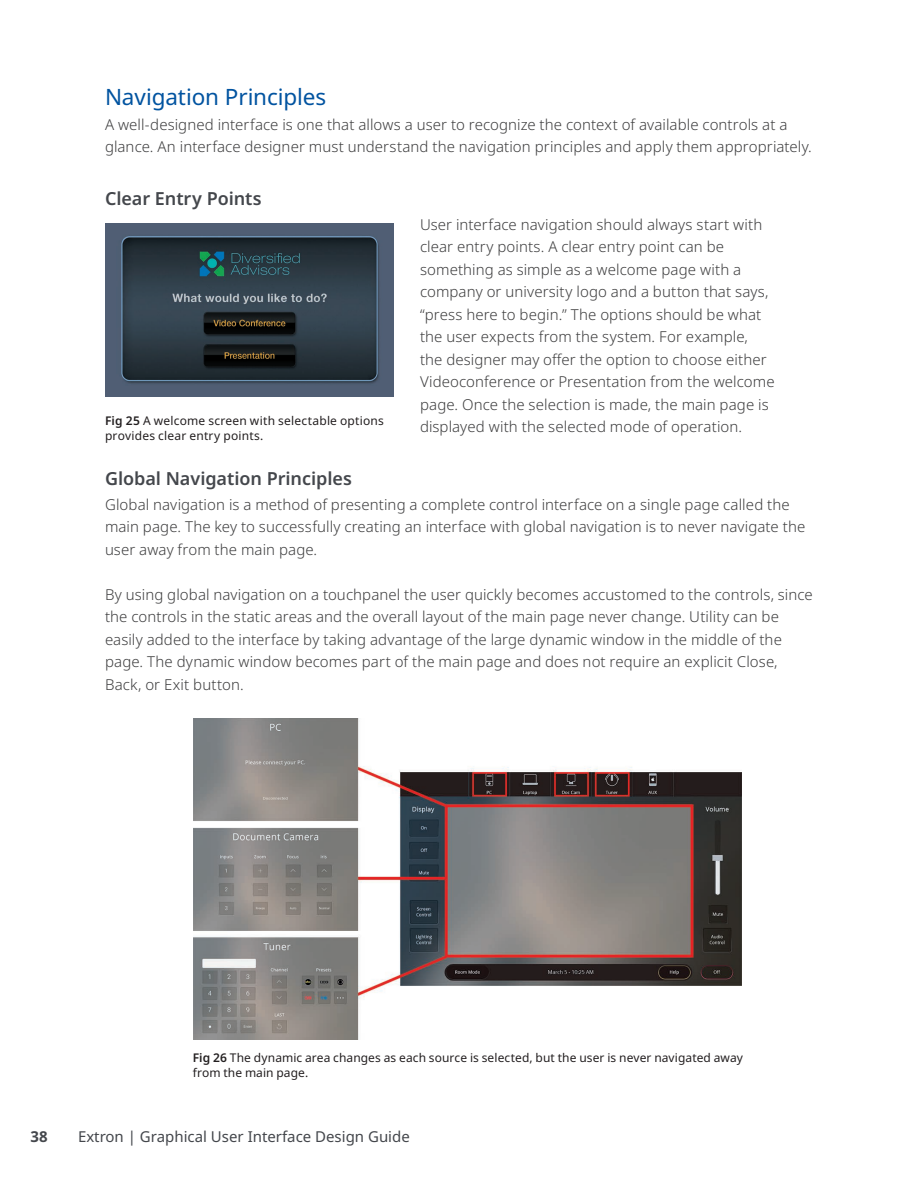
<style>
.page{position:relative;width:918px;height:1188px;background:#fff}
.page>*{position:absolute;margin:0;border:0;box-sizing:border-box;transform-origin:0 0}
.Heading_2{font:22.5px "Noto Sans";letter-spacing:-.005em;color:#0153a0}
.Heading_3{font:600 18px "Noto Sans";letter-spacing:-.005em;color:#44474c}
.Main_Paragraph{font:300 15px/22.5px "Noto Sans";letter-spacing:.005em;color:#3e3e3f}
.t1{font:15px "Noto Sans";color:#44474c}
.t2{font:700 15px "Noto Sans";color:#44474c}
.Image_Caption{font:12px/15px "Noto Sans";letter-spacing:.01em;color:#231f20}
.s1{font-weight:600}
</style>
<div class="page">
<img style="left:105px;top:223px;width:288px;height:173px">
<img style="left:193px;top:718px;width:549px;height:321px">
<p class="Heading_2" style="left:105px;top:81px;width:223px">Navigation Principles</p>
<p class="Main_Paragraph" style="left:105px;top:114px;width:708px">A well-designed interface is one that allows a user to recognize the context of available controls at a glance. An interface designer must understand the navigation principles and apply them appropriately.</p>
<p class="Heading_3" style="left:105px;top:186px;width:158px">Clear Entry Points</p>
<p class="Main_Paragraph" style="left:420px;top:214px;width:356px">User interface navigation should always start with clear entry points. A clear entry point can be something as simple as a welcome page with a company or university logo and a button that says, “press here to begin.” The options should be what the user expects from the system. For example,<br>the designer may offer the option to choose either Videoconference or Presentation from the welcome page. Once the selection is made, the main page is displayed with the selected mode of operation.</p>
<p class="Heading_3" style="left:105px;top:466px;width:248px">Global Navigation Principles</p>
<p class="Main_Paragraph" style="left:105px;top:494px;width:702px">Global navigation is a method of presenting a complete control interface on a single page called the main page. The key to successfully creating an interface with global navigation is to never navigate the user away from the main page.</p>
<p class="Main_Paragraph" style="left:105px;top:584px;width:709px">By using global navigation on a touchpanel the user quickly becomes accustomed to the controls, since the controls in the static areas and the overall layout of the main page never change. Utility can be easily added to the interface by taking advantage of the large dynamic window in the middle of the page. The dynamic window becomes part of the main page and does not require an explicit Close, Back, or Exit button.</p>
<p class="Image_Caption" style="left:105px;top:414px;width:280px"><span class="s1">Fig 25</span> A welcome screen with selectable options provides clear entry points.</p>
<p class="Image_Caption" style="left:193px;top:1050px;width:552px"><span class="s1">Fig 26</span> The dynamic area changes as each source is selected, but the user is never navigated away from the main page.</p>
<p class="t2" style="left:30px;top:1126px;width:19px">38</p>
<p class="t1" style="left:78px;top:1126px;width:333px">Extron | Graphical User Interface Design Guide</p>
</div>
